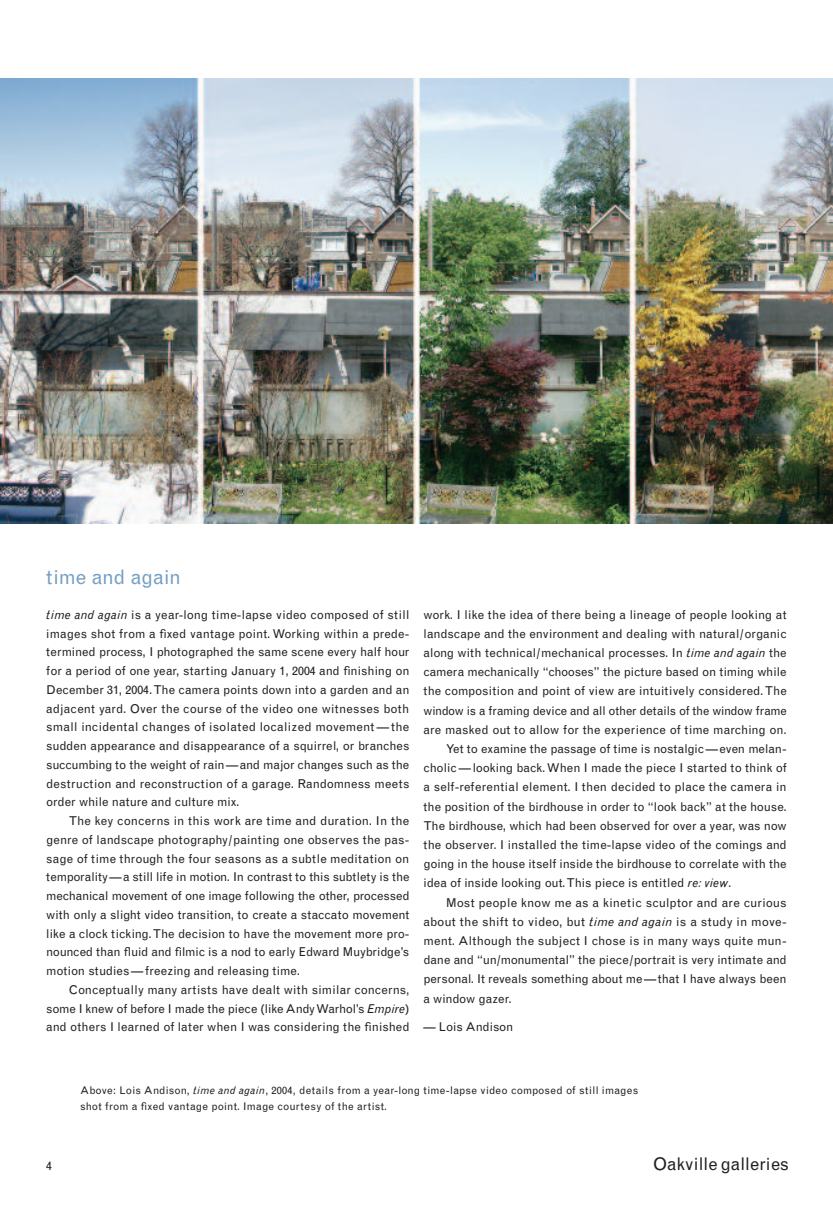
<style>
.page{position:relative;width:833px;height:1215px;background:#fff}
.page>*{position:absolute;margin:0;border:0;box-sizing:border-box;transform-origin:0 0}
.t1{font:20px "Grotesque";color:#749fc4}
.t2{font:17.5px "Grotesque";letter-spacing:.005em;color:#231f20}
.t3{font:12.25px/18.8px "Grotesque";color:#231f20;text-align:justify}
.t4{font:10.62px/16.2px "Grotesque";letter-spacing:.02em;color:#231f20}
.s1{font-style:italic}
</style>
<div class="page">
<img style="left:0;top:79px;width:832px;height:444px">
<h1 class="t1" style="left:46px;top:569px;width:136px">time and again</h1>
<p class="t3" style="left:46px;top:606px;width:365px"><span class="s1">time and again</span> is a year-long time-lapse video composed of still images shot from a fixed vantage point. Working within a prede&shy;termined process, I photographed the same scene every half hour for a period of one year, starting January 1, 2004 and finishing on December 31, 2004. The camera points down into a garden and an adjacent yard. Over the course of the video one witnesses both small incidental changes of isolated localized movement — the sudden appearance and disappearance of a squirrel, or branches succumbing to the weight of rain — and major changes such as the destruction and reconstruction of a garage. Randomness meets order while nature and culture mix.</p>
<p class="t3" style="left:46px;top:812px;width:365px;text-indent:22px">The key concerns in this work are time and duration. In the genre of landscape photography/painting one observes the pas&shy;sage of time through the four seasons as a subtle meditation on temporality—a still life in motion. In contrast to this subtlety is the mechanical movement of one image following the other, processed with only a slight video transition, to create a staccato movement like a clock ticking. The decision to have the movement more pro&shy;nounced than fluid and filmic is a nod to early Edward Muybridge’s motion studies — freezing and releasing time.</p>
<p class="t3" style="left:46px;top:981px;width:365px;text-indent:22px">Conceptually many artists have dealt with similar concerns, some I knew of before I made the piece (like Andy Warhol’s <span class="s1">Empire</span>) and others I learned of later when I was considering the finished</p>
<p class="t3" style="left:423px;top:606px;width:364px">work. I like the idea of there being a lineage of people looking at</p>
<p class="t3" style="left:423px;top:625px;width:365px">landscape and the environment and dealing with natural/organic</p>
<p class="t3" style="left:423px;top:644px;width:364px">along with technical/mechanical processes. In <span class="s1">time and again</span> the</p>
<p class="t3" style="left:423px;top:664px;width:364px">camera mechanically “chooses” the picture based on timing while</p>
<p class="t3" style="left:423px;top:683px;width:365px">the composition and point of view are intuitively considered. The</p>
<p class="t3" style="left:423px;top:702px;width:365px">window is a framing device and all other details of the window frame</p>
<p class="t3" style="left:423px;top:721px;width:364px">are masked out to allow for the experience of time marching on.</p>
<p class="t3" style="left:446px;top:740px;width:342px">Yet to examine the passage of time is nostalgic — even melan-</p>
<p class="t3" style="left:423px;top:760px;width:365px">cholic — looking back. When I made the piece I started to think of</p>
<p class="t3" style="left:423px;top:779px;width:364px">a self-referential element. I then decided to place the camera in</p>
<p class="t3" style="left:423px;top:798px;width:365px">the position of the birdhouse in order to “look back” at the house.</p>
<p class="t3" style="left:423px;top:817px;width:364px">The birdhouse, which had been observed for over a year, was now</p>
<p class="t3" style="left:423px;top:836px;width:365px">the observer. I installed the time-lapse video of the comings and</p>
<p class="t3" style="left:423px;top:856px;width:364px">going in the house itself inside the birdhouse to correlate with the</p>
<p class="t3" style="left:423px;top:875px;width:309px">idea of inside looking out. This piece is entitled <span class="s1">re: view</span>.</p>
<p class="t3" style="left:446px;top:894px;width:342px">Most people know me as a kinetic sculptor and are curious</p>
<p class="t3" style="left:423px;top:913px;width:364px">about the shift to video, but <span class="s1">time and again</span> is a study in move-</p>
<p class="t3" style="left:423px;top:932px;width:364px">ment. Although the subject I chose is in many ways quite mun-</p>
<p class="t3" style="left:423px;top:952px;width:364px">dane and “un/monumental” the piece/portrait is very intimate and</p>
<p class="t3" style="left:423px;top:971px;width:364px">personal. It reveals something about me — that I have always been</p>
<p class="t3" style="left:423px;top:990px;width:90px">a window gazer.</p>
<p class="t3" style="left:423px;top:1019px;width:91px">— Lois Andison</p>
<p class="t4" style="left:80px;top:1083px;width:560px">Above: Lois Andison, <span class="s1">time and again</span>, 2004, details from a year-long time-lapse video composed of still images shot from a fixed vantage point. Image courtesy of the artist.</p>
<p class="t3" style="left:46px;top:1158px;width:7px">4</p>
<h2 class="t2" style="left:653px;top:1158px;width:138px">Oakville galleries</h2>
</div>
